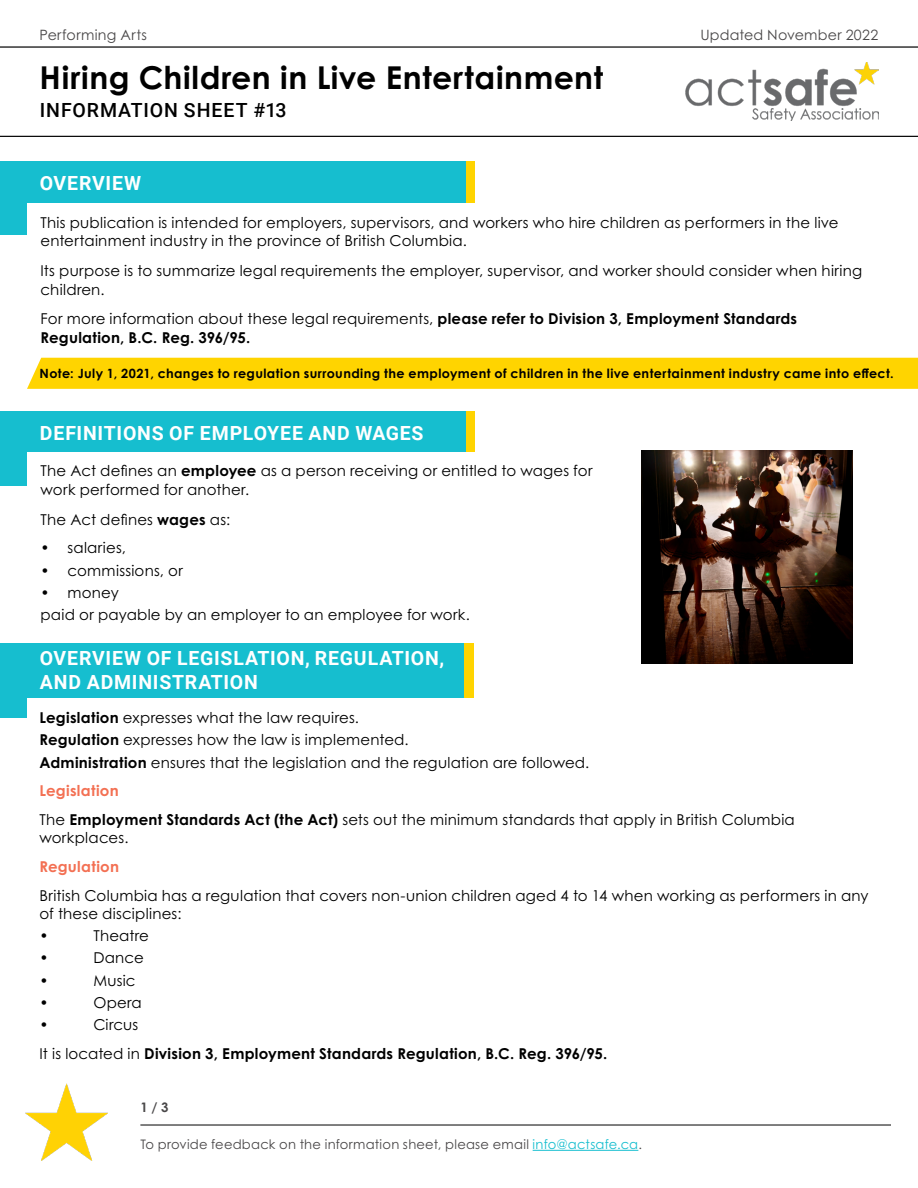
<style>
.page{position:relative;width:918px;height:1188px;background:#fff}
.page>*{position:absolute;margin:0;border:0;box-sizing:border-box;transform-origin:0 0}
.t1{font:700 31.5px "Century Gothic Pro";letter-spacing:.02em;color:#000}
.t2{font:700 19.5px/23.4px "Roboto";letter-spacing:.04em;color:#fff}
.t3{font:500 19.5px "Roboto";letter-spacing:.05em;color:#000}
.t4{font:15px/18.8px "Century Gothic Pro";letter-spacing:.015em;color:#000}
.t5{font:700 15px/18.8px "Century Gothic Pro";letter-spacing:.015em;color:#000}
.t6{font:700 15px "Century Gothic Pro";letter-spacing:.015em;color:#f37053}
.t7{font:14.25px "Century Gothic Pro";letter-spacing:.02em;color:#494748}
.t8{font:13.2px "Century Gothic Pro";letter-spacing:.02em;color:#494748}
.t9{font:700 13.2px "Century Gothic Pro";color:#494748}
.t10{font:700 12.75px "Century Gothic Pro";letter-spacing:.03em;color:#000}
.s1{font-weight:400}
.s2{font-weight:700}
.s3{font-weight:700;color:#f37053}
.s4{color:#16becf}
</style>
<div class="page">
<div style="left:0;top:161px;width:465px;height:74px;background:#16becf"></div>
<div style="left:27px;top:203px;width:864px;height:161px;background:#fff"></div>
<div style="left:0;top:412px;width:465px;height:74px;background:#16becf"></div>
<div style="left:27px;top:452px;width:866px;height:183px;background:#fff"></div>
<div style="left:27px;top:358px;width:891px;height:31px;background:#ffd400"></div>
<div style="left:26px;top:644px;width:448px;height:54px;background:#ffd400"></div>
<div style="left:26px;top:644px;width:438px;height:54px;background:#16becf"></div>
<div style="left:0;top:644px;width:26px;height:74px;background:#16becf"></div>
<img style="left:641px;top:450px;width:211px;height:213px">
<hr style="left:0;top:136px;width:918px;height:1px;background:#000">
<hr style="left:0;top:46px;width:918px;height:2px;background:#000">
<img style="left:685px;top:62px;width:193px;height:59px">
<hr style="left:140px;top:1125px;width:751px;height:1px;background:#000">
<hr style="left:533px;top:1150px;width:105px;height:1px;background:#16becf">
<img style="left:26px;top:1083px;width:81px;height:78px">
<p class="t7" style="left:40px;top:26px;width:109px">Performing Arts</p>
<p class="t7" style="left:700px;top:26px;width:180px">Updated November 2022</p>
<h1 class="t1" style="left:40px;top:58px;width:565px">Hiring Children in Live Entertainment</h1>
<h2 class="t3" style="left:40px;top:97px;width:248px">INFORMATION SHEET #13</h2>
<h2 class="t2" style="left:40px;top:171px;width:103px">OVERVIEW</h2>
<p class="t4" style="left:40px;top:213px;width:800px">This publication is intended for employers, supervisors, and workers who hire children as performers in the live entertainment industry in the province of British Columbia.</p>
<p class="t4" style="left:40px;top:261px;width:823px">Its purpose is to summarize legal requirements the employer, supervisor, and worker should consider when hiring children.</p>
<p class="t5" style="left:40px;top:309px;width:758px"><span class="s1">For more information about these legal requirements,</span> please refer to Division 3, Employment Standards<br>Regulation, B.C. Reg. 396/95.</p>
<p class="t10" style="left:40px;top:365px;width:856px">Note: July 1, 2021, changes to regulation surrounding the employment of children in the live entertainment industry came into effect.</p>
<h2 class="t2" style="left:40px;top:420px;width:385px">DEFINITIONS OF EMPLOYEE AND WAGES</h2>
<p class="t4" style="left:41px;top:461px;width:553px">The Act defines an <span class="s2">employee</span> as a person receiving or entitled to wages for work performed for another.</p>
<p class="t4" style="left:41px;top:510px;width:191px">The Act defines <span class="s2">wages</span> as:</p>
<p class="t4" style="left:41px;top:538px;width:87px">• salaries,</p>
<p class="t4" style="left:41px;top:561px;width:144px">• commissions, or</p>
<p class="t4" style="left:41px;top:581px;width:431px;line-height:22.4px">• money<br>paid or payable by an employer to an employee for work.</p>
<h2 class="t2" style="left:40px;top:646px;width:406px">OVERVIEW OF LEGISLATION, REGULATION,<br>AND ADMINISTRATION</h2>
<p class="t4" style="left:39px;top:706px;width:552px;line-height:22.4px"><span class="s2">Legislation</span> expresses what the law requires.<br><span class="s2">Regulation</span> expresses how the law is implemented.<br><span class="s2">Administration</span> ensures that the legislation and the regulation are followed.</p>
<p class="t4" style="left:39px;top:776px;width:757px;line-height:28.8px"><span class="s3">Legislation<br></span>The <span class="s2">Employment Standards Act (the Act)</span> sets out the minimum standards that apply in British Columbia</p>
<p class="t4" style="left:39px;top:828px;width:91px">workplaces.</p>
<p class="t6" style="left:39px;top:857px;width:81px">Regulation</p>
<p class="t4" style="left:39px;top:886px;width:831px;line-height:18px">British Columbia has a regulation that covers non-union children aged 4 to 14 when working as performers in any of these disciplines:</p>
<p class="t4" style="left:39px;top:926px;width:11px">•</p>
<p class="t4" style="left:93px;top:926px;width:57px">Theatre</p>
<p class="t4" style="left:39px;top:948px;width:11px">•</p>
<p class="t4" style="left:93px;top:948px;width:52px">Dance</p>
<p class="t4" style="left:39px;top:971px;width:11px">•</p>
<p class="t4" style="left:93px;top:971px;width:44px">Music</p>
<p class="t4" style="left:39px;top:993px;width:11px">•</p>
<p class="t4" style="left:93px;top:993px;width:50px">Opera</p>
<p class="t4" style="left:39px;top:1015px;width:11px">•</p>
<p class="t5" style="left:39px;top:1010px;width:569px;line-height:28.8px;text-indent:54px"><span class="s1">Circus<br>It is located in</span> Division 3, Employment Standards Regulation, B.C. Reg. 396/95.</p>
<p class="t9" style="left:140px;top:1099px;width:30px">1 / 3</p>
<p class="t8" style="left:140px;top:1136px;width:503px">To provide feedback on the information sheet, please email <span class="s4">info@actsafe.ca</span>.</p>
</div>
